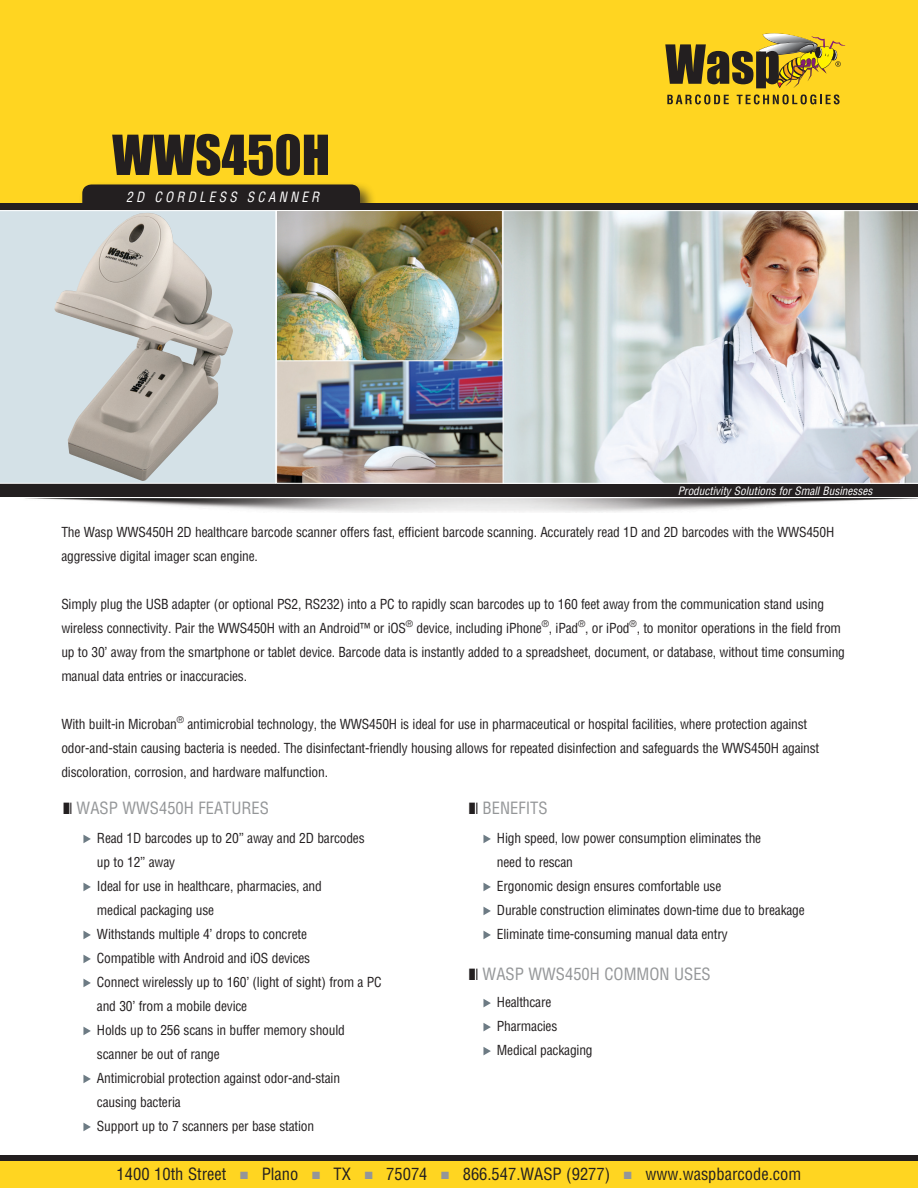
<style>
.page{position:relative;width:918px;height:1188px;background:#fff}
.page>*{position:absolute;margin:0;border:0;box-sizing:border-box;transform-origin:0 0}
.t1{font:51px "Impact";color:#231f20}
.Wasp-RegularBodyCopy{font:condensed 16.5px "Helvetica";color:#231f20}
.WaspBox-BodySubheade{font:condensed 16.5px "Helvetica";color:#949698}
.t2{font:italic condensed 13.8px "Helvetica";letter-spacing:.25em;color:#fff;scale:.95 1}
.WaspSlick_Body{font:condensed 13.5px/24px "Helvetica";letter-spacing:-.015em;color:#231f20}
.WaspSlick_Features{font:condensed 13.5px/24px "Helvetica";letter-spacing:-.015em;color:#231f20}
.t3{font:italic condensed 11.25px "Helvetica";color:#fff}
.s1{color:#949698}
</style>
<div class="page">
<div style="left:0;top:0;width:918px;height:206px;background:#ffd521"></div>
<div style="left:79px;top:181px;width:298px;height:58px;background:#231f20;opacity:.75"></div>
<div style="left:82px;top:184px;width:278px;height:38px;background:#231f20;border-radius:9px"></div>
<img style="left:25px;top:498px;width:893px;height:15px">
<div style="left:0;top:467px;width:918px;height:30px;background:#231f20"></div>
<div style="left:0;top:203px;width:918px;height:8px;background:#231f20"></div>
<svg style="left:665px;top:33px;width:180px;height:71px"></svg>
<div style="left:0;top:210px;width:276px;height:274px;background:#d4e1e7"></div>
<img style="left:55px;top:213px;width:178px;height:268px">
<img style="left:278px;top:361px;width:225px;height:121px">
<div style="left:276px;top:346px;width:231px;height:138px;border:1px solid #fff"></div>
<svg style="left:503px;top:210px;width:415px;height:274px;background:#cccccb"></svg>
<img style="left:278px;top:212px;width:223px;height:147px">
<div style="left:276px;top:210px;width:227px;height:151px;border:1px solid #fff"></div>
<div style="left:0;top:1155px;width:918px;height:29px;background:#231f20"></div>
<div style="left:0;top:1161px;width:918px;height:27px;background:#ffd521"></div>
<svg style="left:83px;top:835px;width:8px;height:8px"></svg>
<svg style="left:83px;top:883px;width:8px;height:8px"></svg>
<svg style="left:83px;top:931px;width:8px;height:8px"></svg>
<svg style="left:83px;top:955px;width:8px;height:8px"></svg>
<svg style="left:83px;top:979px;width:8px;height:8px"></svg>
<svg style="left:83px;top:1027px;width:8px;height:8px"></svg>
<svg style="left:83px;top:1075px;width:8px;height:8px"></svg>
<svg style="left:83px;top:1123px;width:8px;height:8px"></svg>
<svg style="left:483px;top:835px;width:8px;height:8px"></svg>
<svg style="left:483px;top:883px;width:8px;height:8px"></svg>
<svg style="left:483px;top:907px;width:8px;height:8px"></svg>
<svg style="left:483px;top:931px;width:8px;height:8px"></svg>
<svg style="left:483px;top:999px;width:8px;height:8px"></svg>
<svg style="left:483px;top:1023px;width:8px;height:8px"></svg>
<svg style="left:483px;top:1047px;width:8px;height:8px"></svg>
<h1 class="t1" style="left:112px;top:115px;width:219px">WWS450H</h1>
<p class="t2" style="left:126px;top:188px;width:205px">2D CORDLESS SCANNER</p>
<p class="t3" style="left:678px;top:484px;width:196px">Productivity Solutions for Small Businesses</p>
<p class="WaspSlick_Body" style="left:61px;top:520px;width:774px">The Wasp WWS450H 2D healthcare barcode scanner offers fast, efficient barcode scanning. Accurately read 1D and 2D barcodes with the WWS450H aggressive digital imager scan engine.</p>
<p class="WaspSlick_Body" style="left:61px;top:592px;width:785px">Simply plug the USB adapter (or optional PS2, RS232) into a PC to rapidly scan barcodes up to 160 feet away from the communication stand using wireless connectivity. Pair the WWS450H with an Android™ or iOS<sup>®</sup> device, including iPhone<sup>®</sup>, iPad<sup>®</sup>, or iPod<sup>®</sup>, to monitor operations in the field from up to 30’ away from the smartphone or tablet device. Barcode data is instantly added to a spreadsheet, document, or database, without time consuming manual data entries or inaccuracies.</p>
<p class="WaspSlick_Body" style="left:61px;top:712px;width:760px">With built-in Microban<sup>®</sup> antimicrobial technology, the WWS450H is ideal for use in pharmaceutical or hospital facilities, where protection against odor-and-stain causing bacteria is needed. The disinfectant-friendly housing allows for repeated disinfection and safeguards the WWS450H against discoloration, corrosion, and hardware malfunction.</p>
<p class="WaspBox-BodySubheade" style="left:77px;top:798px;width:194px">WASP WWS450H FEATURES</p>
<p class="WaspSlick_Features" style="left:97px;top:826px;width:269px">Read 1D barcodes up to 20” away and 2D barcodes up to 12” away</p>
<p class="WaspSlick_Features" style="left:97px;top:874px;width:226px">Ideal for use in healthcare, pharmacies, and medical packaging use</p>
<p class="WaspSlick_Features" style="left:97px;top:922px;width:212px">Withstands multiple 4’ drops to concrete</p>
<p class="WaspSlick_Features" style="left:97px;top:946px;width:215px">Compatible with Android and iOS devices</p>
<p class="WaspSlick_Features" style="left:97px;top:970px;width:286px">Connect wirelessly up to 160’ (light of sight) from a PC and 30’ from a mobile device</p>
<p class="WaspSlick_Features" style="left:97px;top:1018px;width:249px">Holds up to 256 scans in buffer memory should scanner be out of range</p>
<p class="WaspSlick_Features" style="left:97px;top:1066px;width:245px">Antimicrobial protection against odor-and-stain causing bacteria</p>
<p class="WaspSlick_Features" style="left:97px;top:1114px;width:219px">Support up to 7 scanners per base station</p>
<p class="WaspBox-BodySubheade" style="left:483px;top:798px;width:67px">BENEFITS</p>
<p class="WaspSlick_Features" style="left:497px;top:826px;width:266px">High speed, low power consumption eliminates the need to rescan</p>
<p class="WaspSlick_Features" style="left:497px;top:874px;width:226px">Ergonomic design ensures comfortable use</p>
<p class="WaspSlick_Features" style="left:497px;top:898px;width:309px">Durable construction eliminates down-time due to breakage</p>
<p class="WaspSlick_Features" style="left:497px;top:922px;width:232px">Eliminate time-consuming manual data entry</p>
<p class="WaspBox-BodySubheade" style="left:483px;top:963px;width:230px">WASP WWS450H COMMON USES</p>
<p class="WaspSlick_Features" style="left:497px;top:990px;width:56px">Healthcare</p>
<p class="WaspSlick_Features" style="left:497px;top:1014px;width:62px">Pharmacies</p>
<p class="WaspSlick_Features" style="left:497px;top:1038px;width:97px">Medical packaging</p>
<p class="Wasp-RegularBodyCopy" style="left:117px;top:1164px;width:686px">1400 10th Street <span class="s1">■</span> Plano <span class="s1">■</span> TX <span class="s1">■</span> 75074 <span class="s1">■</span> 866.547.WASP (9277) <span class="s1">■</span> www.waspbarcode.com</p>
</div>
